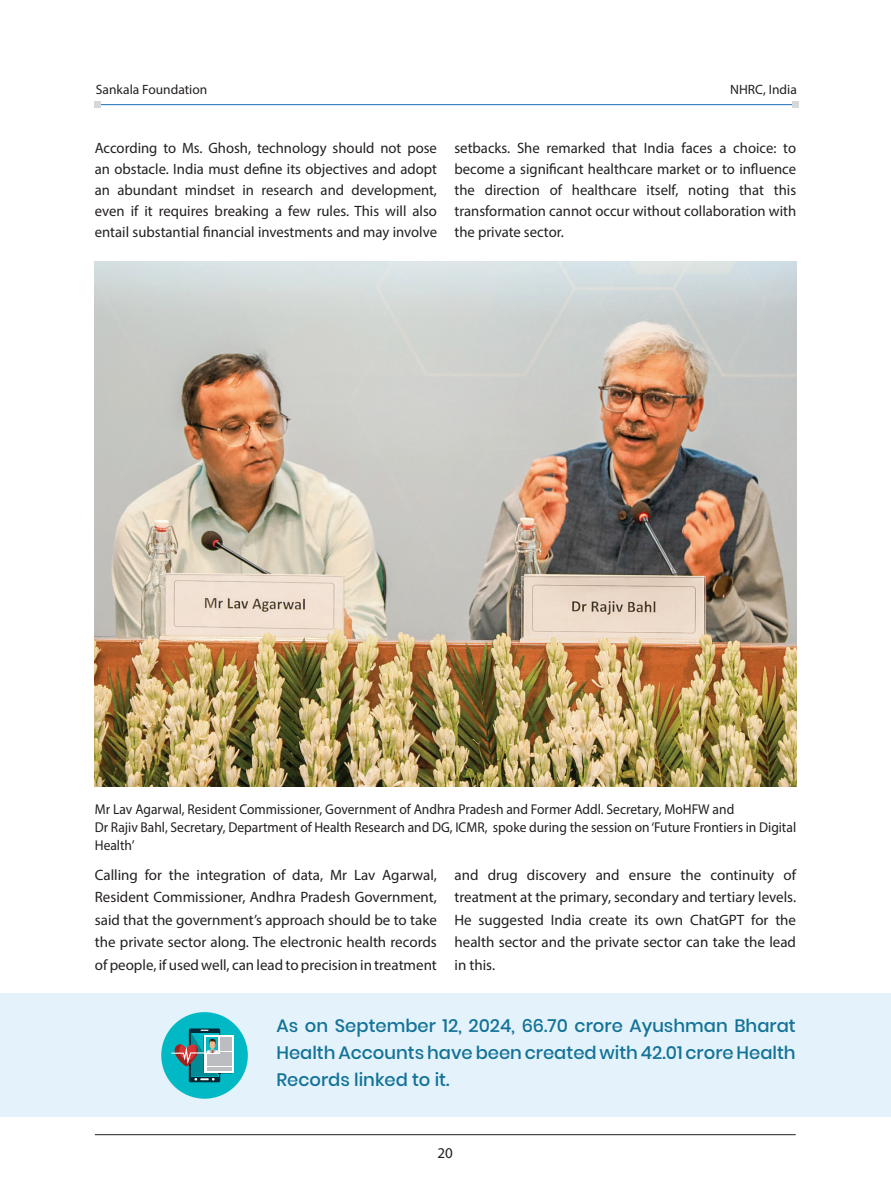
<style>
.page{position:relative;width:891px;height:1188px;background:#fff}
.page>*{position:absolute;margin:0;border:0;box-sizing:border-box;transform-origin:0 0}
.t1{font:500 18px/27px "Poppins";color:#137298;text-align:justify}
.t2{font:15px/21px "Myriad Pro";color:#231f20;text-align:justify}
.t3{font:14.25px/18px "Myriad Pro";color:#231f20;scale:.95 1}
.t4{font:13.5px "Myriad Pro";color:#231f20}
</style>
<div class="page">
<hr style="left:95px;top:1134px;width:701px;height:1px;background:#231f20">
<hr style="left:96px;top:104px;width:701px;height:1px;background:#1a6cb6">
<div style="left:94px;top:101px;width:7px;height:7px;background:#d4d8d8"></div>
<div style="left:792px;top:101px;width:6px;height:7px;background:#d4d8d8"></div>
<div style="left:0;top:994px;width:891px;height:123px;background:#e4f3fb"></div>
<div style="left:161px;top:1012px;width:87px;height:87px;background:#00b9c5;border-radius:50%"></div>
<svg style="left:189px;top:1029px;width:31px;height:53px"></svg>
<div style="left:204px;top:1035px;width:29px;height:37px;background:#fff"></div>
<svg style="left:171px;top:1030px;width:61px;height:51px"></svg>
<img style="left:95px;top:262px;width:701px;height:525px">
<p class="t4" style="left:96px;top:81px;width:113px">Sankala Foundation</p>
<p class="t4" style="left:730px;top:81px;width:68px">NHRC, India</p>
<p class="t2" style="left:95px;top:137px;width:344px">According to Ms. Ghosh, technology should not pose an obstacle. India must define its objectives and adopt an abundant mindset in research and development, even if it requires breaking a few rules. This will also entail substantial financial investments and may involve</p>
<p class="t2" style="left:454px;top:137px;width:343px">setbacks. She remarked that India faces a choice: to become a significant healthcare market or to influence the direction of healthcare itself, noting that this transformation cannot occur without collaboration with the private sector.</p>
<p class="t3" style="left:95px;top:800px;width:740px">Mr Lav Agarwal, Resident Commissioner, Government of Andhra Pradesh and Former Addl. Secretary, MoHFW and<br>Dr Rajiv Bahl, Secretary, Department of Health Research and DG, ICMR, spoke during the session on ‘Future Frontiers in Digital<br>Health’</p>
<p class="t2" style="left:95px;top:863px;width:344px;line-height:22.5px">Calling for the integration of data, Mr Lav Agarwal, Resident Commissioner, Andhra Pradesh Government, said that the government’s approach should be to take the private sector along. The electronic health records of people, if used well, can lead to precision in treatment</p>
<p class="t2" style="left:454px;top:863px;width:343px;line-height:22.5px">and drug discovery and ensure the continuity of treatment at the primary, secondary and tertiary levels.<br>He suggested India create its own ChatGPT for the health sector and the private sector can take the lead in this.</p>
<p class="t1" style="left:276px;top:1012px;width:521px">As on September 12, 2024, 66.70 crore Ayushman Bharat Health Accounts have been created with 42.01 crore Health Records linked to it.</p>
<p class="t2" style="left:437px;top:1142px;width:17px">20</p>
</div>
